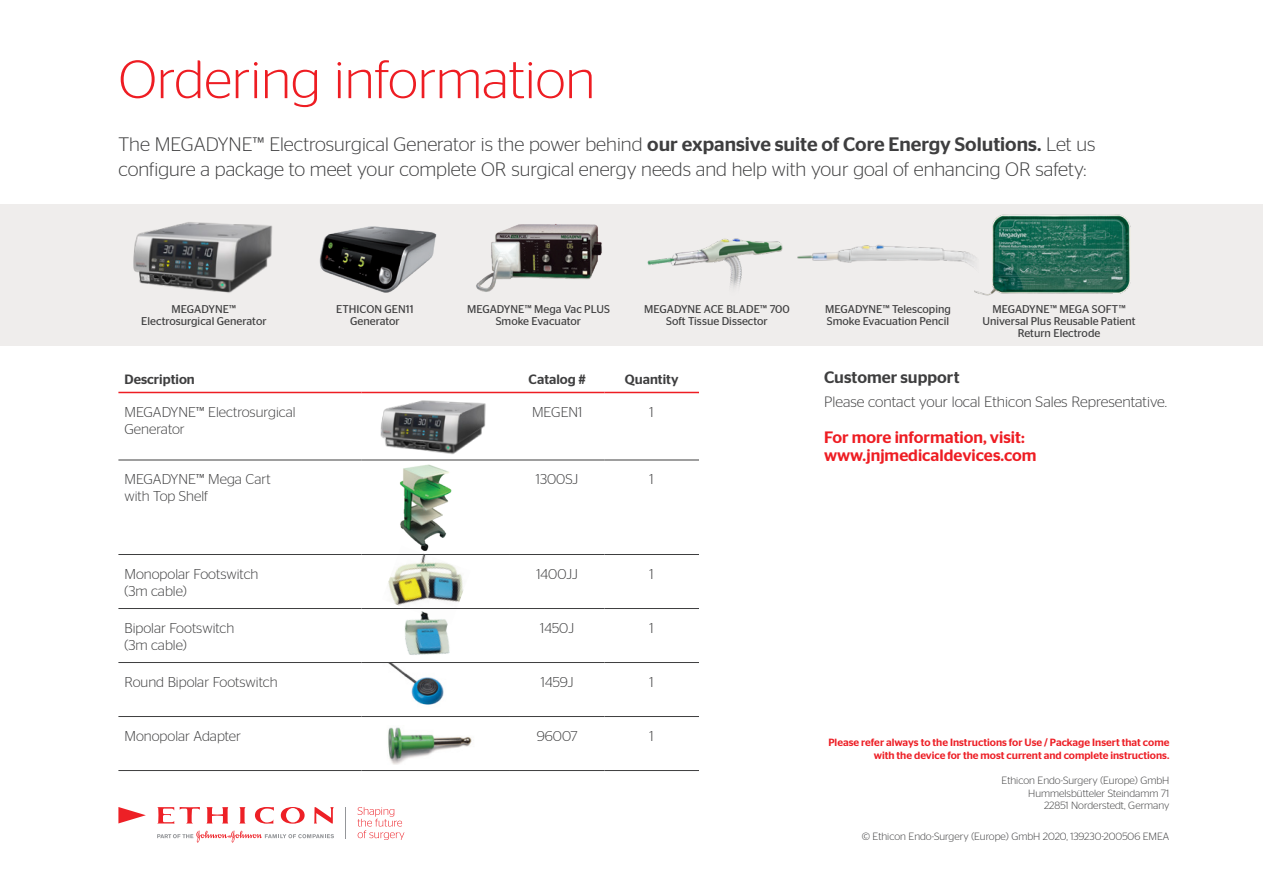
<style>
.page{position:relative;width:1263px;height:893px;background:#fff}
.page>*{position:absolute;margin:0;border:0;box-sizing:border-box;transform-origin:0 0}
.page_head{font:300 54px "Stag Sans";color:#ee1d23}
.body{font:300 19.5px/25.3px "Stag Sans";color:#3e3e3f}
.body-2{font:500 16.5px/18px "Stag Sans";color:#ee1d23}
.order_information{font:500 16.5px "Stag Sans";color:#3e3e3f}
.order_information-2{font:300 15px "Stag Sans";color:#3e3e3f}
.chart_text{font:300 14.25px/17.1px "Stag Sans";color:#3e3e3f}
.chart_head{font:500 13.5px "Stag Sans";color:#3e3e3f}
.small_product_name{font:11.25px/12px "Stag Sans";color:#3e3e3f;text-align:center}
.Body_10_13_Book_BLK{font:300 10.5px/12.6px "Stag Sans";color:#3e3e3f;text-align:right}
.Body_10_13_Book_BLK-2{font:500 10.5px/12.6px "Stag Sans";color:#ed1f26;text-align:right}
.s1{font-weight:500}
</style>
<div class="page">
<div style="left:0;top:204px;width:1263px;height:142px;background:#efedec"></div>
<img style="left:319px;top:226px;width:118px;height:67px">
<svg style="left:118px;top:807px;width:28px;height:16px"></svg>
<svg style="left:357px;top:807px;width:47px;height:33px"></svg>
<hr style="left:346px;top:807px;width:1px;height:31px;background:#949699">
<svg style="left:157px;top:807px;width:17px;height:17px"></svg>
<svg style="left:180px;top:807px;width:20px;height:16px"></svg>
<svg style="left:207px;top:807px;width:21px;height:16px"></svg>
<svg style="left:239px;top:807px;width:6px;height:16px"></svg>
<svg style="left:255px;top:807px;width:19px;height:17px"></svg>
<svg style="left:314px;top:807px;width:20px;height:16px"></svg>
<svg style="left:281px;top:807px;width:24px;height:17px"></svg>
<svg style="left:157px;top:831px;width:177px;height:11px"></svg>
<img style="left:647px;top:238px;width:136px;height:50px">
<img style="left:399px;top:471px;width:53px;height:75px">
<img style="left:388px;top:546px;width:76px;height:60px">
<img style="left:404px;top:611px;width:46px;height:44px">
<img style="left:388px;top:663px;width:56px;height:42px">
<img style="left:388px;top:727px;width:84px;height:37px">
<hr style="left:118px;top:460px;width:243px;height:1px;background:#3e3e3f">
<hr style="left:361px;top:460px;width:149px;height:1px;background:#3e3e3f">
<hr style="left:510px;top:460px;width:94px;height:1px;background:#3e3e3f">
<hr style="left:604px;top:460px;width:95px;height:1px;background:#3e3e3f">
<hr style="left:118px;top:554px;width:243px;height:1px;background:#3e3e3f">
<hr style="left:361px;top:554px;width:149px;height:1px;background:#3e3e3f">
<hr style="left:510px;top:554px;width:94px;height:1px;background:#3e3e3f">
<hr style="left:604px;top:554px;width:95px;height:1px;background:#3e3e3f">
<hr style="left:118px;top:608px;width:243px;height:1px;background:#3e3e3f">
<hr style="left:361px;top:608px;width:149px;height:1px;background:#3e3e3f">
<hr style="left:510px;top:608px;width:94px;height:1px;background:#3e3e3f">
<hr style="left:604px;top:608px;width:95px;height:1px;background:#3e3e3f">
<hr style="left:118px;top:662px;width:243px;height:1px;background:#3e3e3f">
<hr style="left:361px;top:662px;width:149px;height:1px;background:#3e3e3f">
<hr style="left:510px;top:662px;width:94px;height:1px;background:#3e3e3f">
<hr style="left:604px;top:662px;width:95px;height:1px;background:#3e3e3f">
<hr style="left:118px;top:716px;width:243px;height:1px;background:#3e3e3f">
<hr style="left:361px;top:716px;width:149px;height:1px;background:#3e3e3f">
<hr style="left:510px;top:716px;width:94px;height:1px;background:#3e3e3f">
<hr style="left:604px;top:716px;width:95px;height:1px;background:#3e3e3f">
<hr style="left:118px;top:770px;width:243px;height:1px;background:#3e3e3f">
<hr style="left:361px;top:770px;width:149px;height:1px;background:#3e3e3f">
<hr style="left:510px;top:770px;width:94px;height:1px;background:#3e3e3f">
<hr style="left:604px;top:770px;width:95px;height:1px;background:#3e3e3f">
<hr style="left:118px;top:392px;width:243px;height:1px;background:#ee1d23">
<hr style="left:361px;top:392px;width:149px;height:1px;background:#ee1d23">
<hr style="left:510px;top:392px;width:94px;height:1px;background:#ee1d23">
<hr style="left:604px;top:392px;width:95px;height:1px;background:#ee1d23">
<img style="left:133px;top:222px;width:140px;height:71px">
<img style="left:364px;top:391px;width:133px;height:80px">
<img style="left:797px;top:245px;width:177px;height:22px">
<img style="left:974px;top:214px;width:157px;height:82px">
<img style="left:476px;top:224px;width:126px;height:68px">
<p class="page_head" style="left:118px;top:50px;width:478px">Ordering information</p>
<p class="body" style="left:118px;top:131px;width:978px">The MEGADYNE™ Electrosurgical Generator is the power behind <span class="s1">our expansive suite of Core Energy Solutions.</span> Let us configure a package to meet your complete OR surgical energy needs and help with your goal of enhancing OR safety:</p>
<p class="small_product_name" style="left:141px;top:303px;width:127px">MEGADYNE™<br>Electrosurgical Generator</p>
<p class="small_product_name" style="left:336px;top:303px;width:79px">ETHICON GEN11<br>Generator</p>
<p class="small_product_name" style="left:644px;top:303px;width:147px">MEGADYNE ACE BLADE™ 700<br>Soft Tissue Dissector</p>
<p class="small_product_name" style="left:825px;top:303px;width:127px;text-align:left">MEGADYNE™ Telescoping<br>Smoke Evacuation Pencil</p>
<p class="small_product_name" style="left:982px;top:303px;width:155px">MEGADYNE™ MEGA SOFT™<br>Universal Plus Reusable Patient<br>Return Electrode</p>
<p class="small_product_name" style="left:467px;top:303px;width:144px">MEGADYNE™ Mega Vac PLUS<br>Smoke Evacuator</p>
<p class="chart_head" style="left:124px;top:372px;width:72px">Description</p>
<p class="chart_head" style="left:529px;top:372px;width:59px">Catalog #</p>
<p class="chart_head" style="left:625px;top:372px;width:55px">Quantity</p>
<p class="chart_text" style="left:124px;top:403px;width:173px">MEGADYNE™ Electrosurgical<br>Generator</p>
<p class="chart_text" style="left:532px;top:403px;width:52px">MEGEN1</p>
<p class="chart_text" style="left:650px;top:403px;width:6px">1</p>
<p class="chart_text" style="left:124px;top:471px;width:148px">MEGADYNE™ Mega Cart with Top Shelf</p>
<p class="chart_text" style="left:536px;top:471px;width:44px">1300SJ</p>
<p class="chart_text" style="left:650px;top:471px;width:6px">1</p>
<p class="chart_text" style="left:124px;top:565px;width:135px">Monopolar Footswitch (3m cable)</p>
<p class="chart_text" style="left:536px;top:565px;width:43px">1400JJ</p>
<p class="chart_text" style="left:650px;top:565px;width:6px">1</p>
<p class="chart_text" style="left:124px;top:619px;width:111px">Bipolar Footswitch (3m cable)</p>
<p class="chart_text" style="left:540px;top:619px;width:36px">1450J</p>
<p class="chart_text" style="left:650px;top:619px;width:6px">1</p>
<p class="chart_text" style="left:124px;top:673px;width:155px">Round Bipolar Footswitch</p>
<p class="chart_text" style="left:541px;top:673px;width:34px">1459J</p>
<p class="chart_text" style="left:650px;top:673px;width:6px">1</p>
<p class="chart_text" style="left:124px;top:727px;width:118px">Monopolar Adapter</p>
<p class="chart_text" style="left:537px;top:727px;width:42px">96007</p>
<p class="chart_text" style="left:650px;top:727px;width:6px">1</p>
<p class="order_information" style="left:824px;top:368px;width:137px">Customer support</p>
<p class="order_information-2" style="left:824px;top:394px;width:344px">Please contact your local Ethicon Sales Representative.</p>
<p class="body-2" style="left:824px;top:428px;width:214px">For more information, visit: www.jnjmedicaldevices.com</p>
<p class="Body_10_13_Book_BLK-2" style="left:828px;top:736px;width:342px">Please refer always to the Instructions for Use / Package Insert that come with the device for the most current and complete instructions.</p>
<p class="Body_10_13_Book_BLK" style="left:1001px;top:774px;width:169px">Ethicon Endo-Surgery (Europe) GmbH<br>Hummelsbütteler Steindamm 71<br>22851 Norderstedt, Germany</p>
<p class="Body_10_13_Book_BLK" style="left:862px;top:830px;width:309px">© Ethicon Endo-Surgery (Europe) GmbH 2020, 139230-200506 EMEA</p>
</div>
